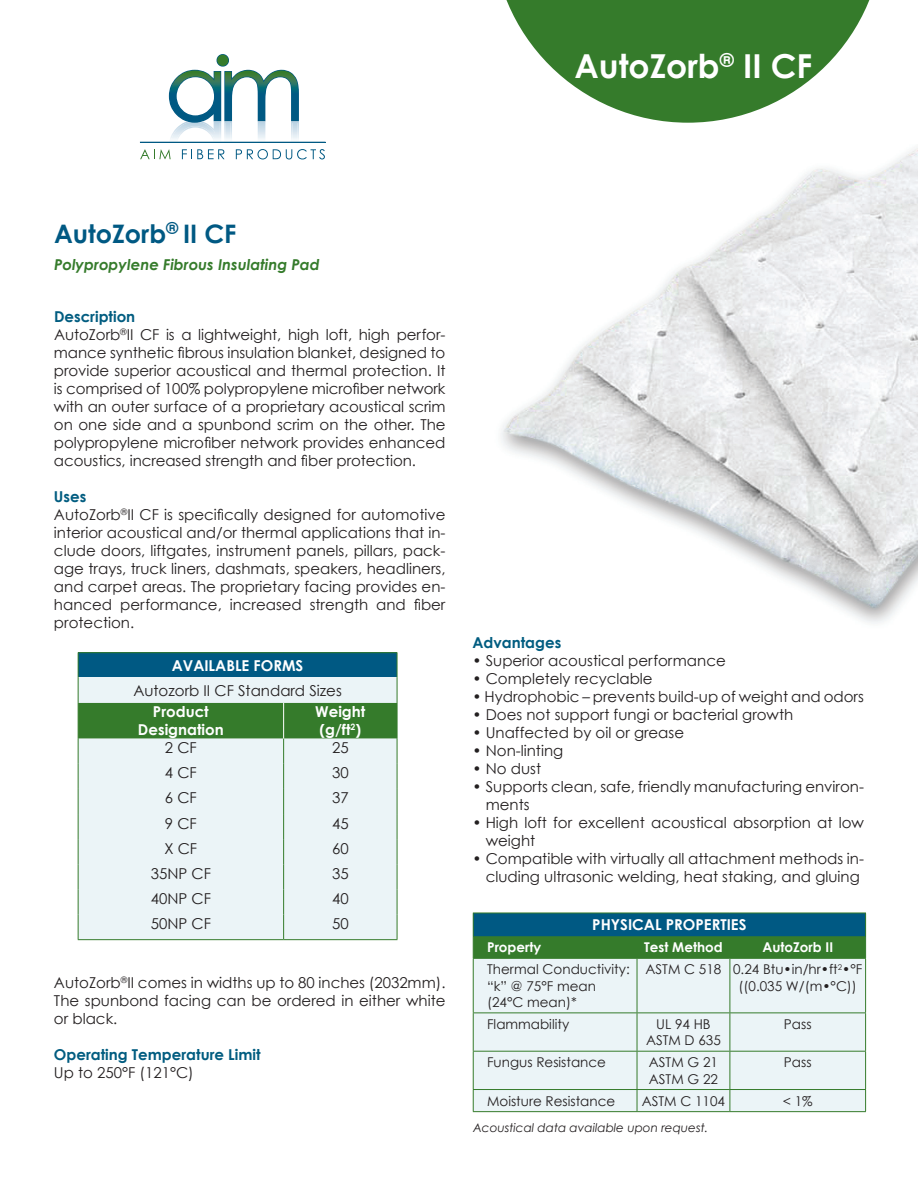
<style>
.page{position:relative;width:918px;height:1188px;background:#fff}
.page>*{position:absolute;margin:0;border:0;box-sizing:border-box;transform-origin:0 0}
.t1{font:700 33px "Century Gothic";color:#fff}
.t2{font:700 25.5px "Century Gothic";color:#005983}
.t3{font:15px/18px "Century Gothic";color:#231f20}
.t4{font:700 15px/18px "Century Gothic";color:#fff;text-align:center}
.t5{font:700 15px "Century Gothic";color:#015c80}
.t6{font:italic 700 15px "Century Gothic";color:#357b2b}
.t7{font:13.5px/16.2px "Century Gothic";color:#231f20}
.t8{font:700 13.5px "Century Gothic";color:#fff}
.t9{font:italic 12px "Century Gothic";color:#231f20}
.s1{font-weight:700;color:#015c80}
</style>
<div class="page">
<img style="left:501px;top:147px;width:417px;height:477px">
<svg style="left:506px;top:0;width:364px;height:123px;fill:#357b2b"></svg>
<svg style="left:140px;top:54px;width:185px;height:106px"></svg>
<hr style="left:140px;top:142px;width:185px;height:1px;background:#005983">
<div style="left:474px;top:959px;width:391px;height:152px;background:#ebf4f7"></div>
<hr style="left:473px;top:958px;width:164px;height:1px;background:#357b2b">
<hr style="left:637px;top:958px;width:93px;height:1px;background:#357b2b">
<hr style="left:730px;top:958px;width:136px;height:1px;background:#357b2b">
<hr style="left:473px;top:1012px;width:164px;height:1px;background:#357b2b">
<hr style="left:637px;top:1012px;width:93px;height:1px;background:#357b2b">
<hr style="left:730px;top:1012px;width:136px;height:1px;background:#357b2b">
<hr style="left:473px;top:1051px;width:164px;height:1px;background:#357b2b">
<hr style="left:637px;top:1051px;width:93px;height:1px;background:#357b2b">
<hr style="left:730px;top:1051px;width:136px;height:1px;background:#357b2b">
<hr style="left:473px;top:1089px;width:164px;height:1px;background:#357b2b">
<hr style="left:637px;top:1089px;width:93px;height:1px;background:#357b2b">
<hr style="left:730px;top:1089px;width:136px;height:1px;background:#357b2b">
<svg style="left:473px;top:913px;width:393px;height:45px;background:#1a6957"></svg>
<hr style="left:473px;top:959px;width:1px;height:53px;background:#357b2b">
<hr style="left:865px;top:959px;width:1px;height:53px;background:#357b2b">
<hr style="left:473px;top:1013px;width:1px;height:38px;background:#357b2b">
<hr style="left:865px;top:1013px;width:1px;height:38px;background:#357b2b">
<hr style="left:473px;top:1052px;width:1px;height:37px;background:#357b2b">
<hr style="left:865px;top:1052px;width:1px;height:37px;background:#357b2b">
<svg style="left:473px;top:1090px;width:1px;height:21px"></svg>
<svg style="left:865px;top:1090px;width:1px;height:21px"></svg>
<hr style="left:473px;top:1111px;width:164px;height:1px;background:#357b2b">
<hr style="left:637px;top:1111px;width:93px;height:1px;background:#357b2b">
<hr style="left:730px;top:1111px;width:136px;height:1px;background:#357b2b">
<hr style="left:637px;top:959px;width:1px;height:53px;background:#357b2b">
<hr style="left:730px;top:959px;width:1px;height:53px;background:#357b2b">
<hr style="left:637px;top:1013px;width:1px;height:38px;background:#357b2b">
<hr style="left:730px;top:1013px;width:1px;height:38px;background:#357b2b">
<hr style="left:637px;top:1052px;width:1px;height:37px;background:#357b2b">
<hr style="left:730px;top:1052px;width:1px;height:37px;background:#357b2b">
<svg style="left:637px;top:1090px;width:1px;height:21px"></svg>
<svg style="left:730px;top:1090px;width:1px;height:21px"></svg>
<hr style="left:78px;top:652px;width:206px;height:1px;background:#357b2b">
<hr style="left:284px;top:652px;width:113px;height:1px;background:#357b2b">
<hr style="left:78px;top:939px;width:206px;height:1px;background:#357b2b">
<hr style="left:284px;top:939px;width:113px;height:1px;background:#357b2b">
<svg style="left:78px;top:653px;width:320px;height:286px;background:#bfd7d2"></svg>
<h1 class="t1" style="left:575px;top:45px;width:239px">AutoZorb<sup>®</sup> II CF</h1>
<h2 class="t2" style="left:54px;top:217px;width:184px">AutoZorb<sup>®</sup> II CF</h2>
<p class="t6" style="left:54px;top:255px;width:267px">Polypropylene Fibrous Insulating Pad</p>
<p class="t3" style="left:54px;top:308px;width:393px"><span class="s1">Description<br></span>AutoZorb<sup>®</sup>II CF is a lightweight, high loft, high perfor&shy;mance synthetic fibrous insulation blanket, designed to provide superior acoustical and thermal protection. It is comprised of 100% polypropylene microfiber network with an outer surface of a proprietary acoustical scrim on one side and a spunbond scrim on the other. The polypropylene microfiber network provides enhanced acoustics, increased strength and fiber protection.</p>
<p class="t3" style="left:54px;top:488px;width:393px"><span class="s1">Uses<br></span>AutoZorb<sup>®</sup>II CF is specifically designed for automotive interior acoustical and/or thermal applications that in&shy;clude doors, liftgates, instrument panels, pillars, pack&shy;age trays, truck liners, dashmats, speakers, headliners, and carpet areas. The proprietary facing provides en&shy;hanced performance, increased strength and fiber protection.</p>
<p class="t4" style="left:172px;top:656px;width:31px">Availa</p>
<p class="t4" style="left:226px;top:656px;width:79px">ble Fo rms</p>
<p class="t3" style="left:133px;top:681px;width:210px">Autozorb II CF Standard Sizes</p>
<p class="t4" style="left:138px;top:703px;width:87px">Product<br>Designation</p>
<p class="t4" style="left:315px;top:703px;width:52px;text-align:left">Weight (g/ft<sup>2</sup>)</p>
<p class="t3" style="left:165px;top:739px;width:33px">2 CF</p>
<p class="t3" style="left:332px;top:739px;width:18px">25</p>
<p class="t3" style="left:165px;top:764px;width:33px">4 CF</p>
<p class="t3" style="left:332px;top:764px;width:18px">30</p>
<p class="t3" style="left:165px;top:789px;width:33px">6 CF</p>
<p class="t3" style="left:332px;top:789px;width:18px">37</p>
<p class="t3" style="left:165px;top:814px;width:33px">9 CF</p>
<p class="t3" style="left:332px;top:814px;width:18px">45</p>
<p class="t3" style="left:164px;top:839px;width:34px">X CF</p>
<p class="t3" style="left:332px;top:839px;width:18px">60</p>
<p class="t3" style="left:151px;top:864px;width:62px">35NP CF</p>
<p class="t3" style="left:332px;top:864px;width:18px">35</p>
<p class="t3" style="left:151px;top:889px;width:62px">40NP CF</p>
<p class="t3" style="left:332px;top:889px;width:18px">40</p>
<p class="t3" style="left:151px;top:914px;width:62px">50NP CF</p>
<p class="t3" style="left:332px;top:914px;width:18px">50</p>
<p class="t3" style="left:54px;top:974px;width:393px;text-align:justify">AutoZorb<sup>®</sup>II comes in widths up to 80 inches (2032mm).<br>The spunbond facing can be ordered in either white or black.</p>
<p class="t5" style="left:54px;top:1045px;width:208px">Operating Temperature Limit</p>
<p class="t3" style="left:54px;top:1064px;width:141px">Up to 250°F (121°C)</p>
<p class="t5" style="left:472px;top:634px;width:90px">Advantages</p>
<p class="t3" style="left:472px;top:652px;width:255px">• Superior acoustical performance</p>
<p class="t3" style="left:472px;top:670px;width:182px">• Completely recyclable</p>
<p class="t3" style="left:472px;top:688px;width:393px">• Hydrophobic – prevents build-up of weight and odors</p>
<p class="t3" style="left:472px;top:706px;width:322px">• Does not support fungi or bacterial growth</p>
<p class="t3" style="left:472px;top:724px;width:213px">• Unaffected by oil or grease</p>
<p class="t3" style="left:472px;top:742px;width:92px">• Non-linting</p>
<p class="t3" style="left:472px;top:760px;width:70px">• No dust</p>
<p class="t3" style="left:486px;top:778px;width:380px;text-indent:-13px">• Supports clean, safe, friendly manufacturing environ&shy;ments</p>
<p class="t3" style="left:486px;top:814px;width:380px;text-indent:-13px">• High loft for excellent acoustical absorption at low weight</p>
<p class="t3" style="left:472px;top:850px;width:393px;text-align:right">• Compatible with virtually all attachment methods in&shy;cluding ultrasonic welding, heat staking, and gluing</p>
<p class="t4" style="left:592px;top:915px;width:45px">physical</p>
<p class="t4" style="left:666px;top:915px;width:82px">properties</p>
<p class="t8" style="left:487px;top:939px;width:56px">Property</p>
<p class="t8" style="left:644px;top:939px;width:80px">Test Method</p>
<p class="t8" style="left:762px;top:939px;width:72px">AutoZorb II</p>
<p class="t7" style="left:487px;top:961px;width:144px">Thermal Conductivity: “k” @ 75°F mean (24°C mean)*</p>
<p class="t7" style="left:739px;top:961px;width:125px;text-indent:-93px">ASTM C 518 0.24 Btu•in/hr•ft<sup>2</sup>•°F ((0.035 W/(m•°C))</p>
<p class="t7" style="left:487px;top:1016px;width:84px">Flammability</p>
<p class="t7" style="left:646px;top:1016px;width:76px;text-align:center">UL 94 HB<br>ASTM D 635</p>
<p class="t7" style="left:784px;top:1016px;width:29px">Pass</p>
<p class="t7" style="left:487px;top:1054px;width:120px">Fungus Resistance</p>
<p class="t7" style="left:649px;top:1054px;width:71px">ASTM G 21<br>ASTM G 22</p>
<p class="t7" style="left:784px;top:1054px;width:29px">Pass</p>
<p class="t7" style="left:487px;top:1092px;width:130px">Moisture Resistance</p>
<p class="t7" style="left:642px;top:1092px;width:85px">ASTM C 1104</p>
<p class="t7" style="left:783px;top:1092px;width:31px">&lt; 1%</p>
<p class="t9" style="left:473px;top:1121px;width:237px">Acoustical data available upon request.</p>
</div>
